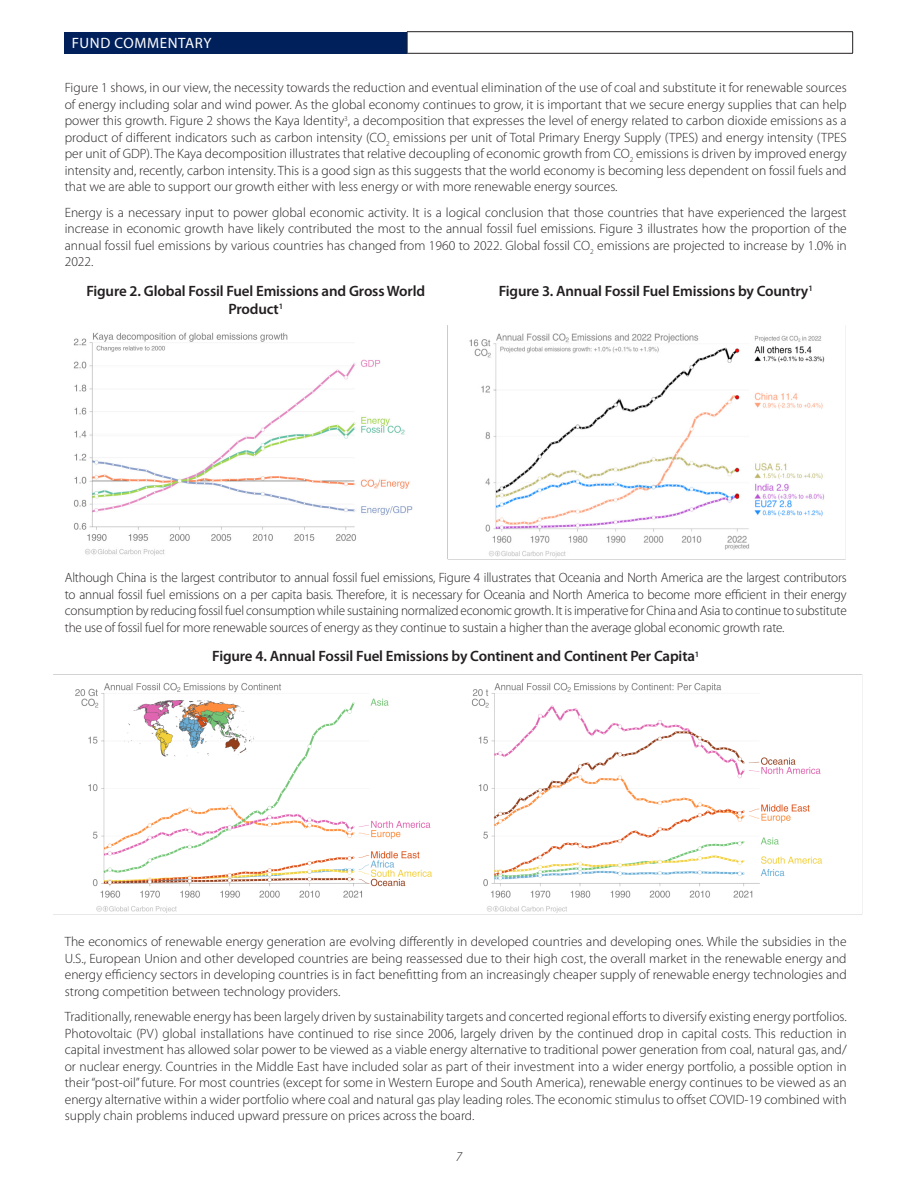
<style>
.page{position:relative;width:918px;height:1188px;background:#fff}
.page>*{position:absolute;margin:0;border:0;box-sizing:border-box;transform-origin:0 0}
.t1{font:600 15px/18px "Myriad Pro";letter-spacing:-.01em;color:#231f20;text-align:center}
.t2{font:15px "Myriad Pro";letter-spacing:.04em;color:#fff}
.COMMENTARY_Body{font:300 13.5px/16.5px "Myriad Pro";color:#231f20;text-align:justify}
.t3{font:italic 300 13.5px "Myriad Pro";color:#231f20}
</style>
<div class="page">
<div style="left:65px;top:32px;width:342px;height:21px;background:#00205b"></div>
<hr style="left:407px;top:31px;width:446px;height:1px;background:#231f20">
<svg style="left:407px;top:32px;width:1px;height:21px"></svg>
<svg style="left:852px;top:32px;width:1px;height:21px"></svg>
<hr style="left:407px;top:53px;width:446px;height:1px;background:#231f20">
<img style="left:73px;top:332px;width:340px;height:224px">
<img style="left:447px;top:326px;width:399px;height:234px">
<img style="left:54px;top:674px;width:809px;height:241px">
<p class="t2" style="left:72px;top:34px;width:141px">FUND COMMENTARY</p>
<p class="COMMENTARY_Body" style="left:65px;top:79px;width:783px">Figure 1 shows, in our view, the necessity towards the reduction and eventual elimination of the use of coal and substitute it for renewable sources of energy including solar and wind power. As the global economy continues to grow, it is important that we secure energy supplies that can help power this growth. Figure 2 shows the Kaya Identity<sup>3</sup>, a decomposition that expresses the level of energy related to carbon dioxide emissions as a product of different indicators such as carbon intensity (CO<sub>2</sub> emissions per unit of Total Primary Energy Supply (TPES) and energy intensity (TPES per unit of GDP). The Kaya decomposition illustrates that relative decoupling of economic growth from CO<sub>2</sub> emissions is driven by improved energy intensity and, recently, carbon intensity. This is a good sign as this suggests that the world economy is becoming less dependent on fossil fuels and that we are able to support our growth either with less energy or with more renewable energy sources.</p>
<p class="COMMENTARY_Body" style="left:65px;top:204px;width:784px">Energy is a necessary input to power global economic activity. It is a logical conclusion that those countries that have experienced the largest increase in economic growth have likely contributed the most to the annual fossil fuel emissions. Figure 3 illustrates how the proportion of the annual fossil fuel emissions by various countries has changed from 1960 to 2022. Global fossil CO<sub>2</sub> emissions are projected to increase by 1.0% in 2022.</p>
<p class="t1" style="left:86px;top:281px;width:340px">Figure 2. Global Fossil Fuel Emissions and Gross World<br>Product<sup>1</sup></p>
<p class="t1" style="left:499px;top:281px;width:316px">Figure 3. Annual Fossil Fuel Emissions by Country<sup>1</sup></p>
<p class="COMMENTARY_Body" style="left:65px;top:569px;width:783px">Although China is the largest contributor to annual fossil fuel emissions, Figure 4 illustrates that Oceania and North America are the largest contributors to annual fossil fuel emissions on a per capita basis. Therefore, it is necessary for Oceania and North America to become more efficient in their energy consumption by reducing fossil fuel consumption while sustaining normalized economic growth. It is imperative for China and Asia to continue to substitute the use of fossil fuel for more renewable sources of energy as they continue to sustain a higher than the average global economic growth rate.</p>
<p class="t1" style="left:212px;top:647px;width:489px">Figure 4. Annual Fossil Fuel Emissions by Continent and Continent Per Capita<sup>1</sup></p>
<p class="COMMENTARY_Body" style="left:65px;top:933px;width:783px">The economics of renewable energy generation are evolving differently in developed countries and developing ones. While the subsidies in the U.S., European Union and other developed countries are being reassessed due to their high cost, the overall market in the renewable energy and energy efficiency sectors in developing countries is in fact benefitting from an increasingly cheaper supply of renewable energy technologies and strong competition between technology providers.</p>
<p class="COMMENTARY_Body" style="left:65px;top:1009px;width:783px">Traditionally, renewable energy has been largely driven by sustainability targets and concerted regional efforts to diversify existing energy portfolios.<br>Photovoltaic (PV) global installations have continued to rise since 2006, largely driven by the continued drop in capital costs. This reduction in capital investment has allowed solar power to be viewed as a viable energy alternative to traditional power generation from coal, natural gas, and/ or nuclear energy. Countries in the Middle East have included solar as part of their investment into a wider energy portfolio, a possible option in their “post-oil” future. For most countries (except for some in Western Europe and South America), renewable energy continues to be viewed as an energy alternative within a wider portfolio where coal and natural gas play leading roles. The economic stimulus to offset COVID-19 combined with supply chain problems induced upward pressure on prices across the board.</p>
<p class="t3" style="left:456px;top:1148px;width:8px">7</p>
</div>
